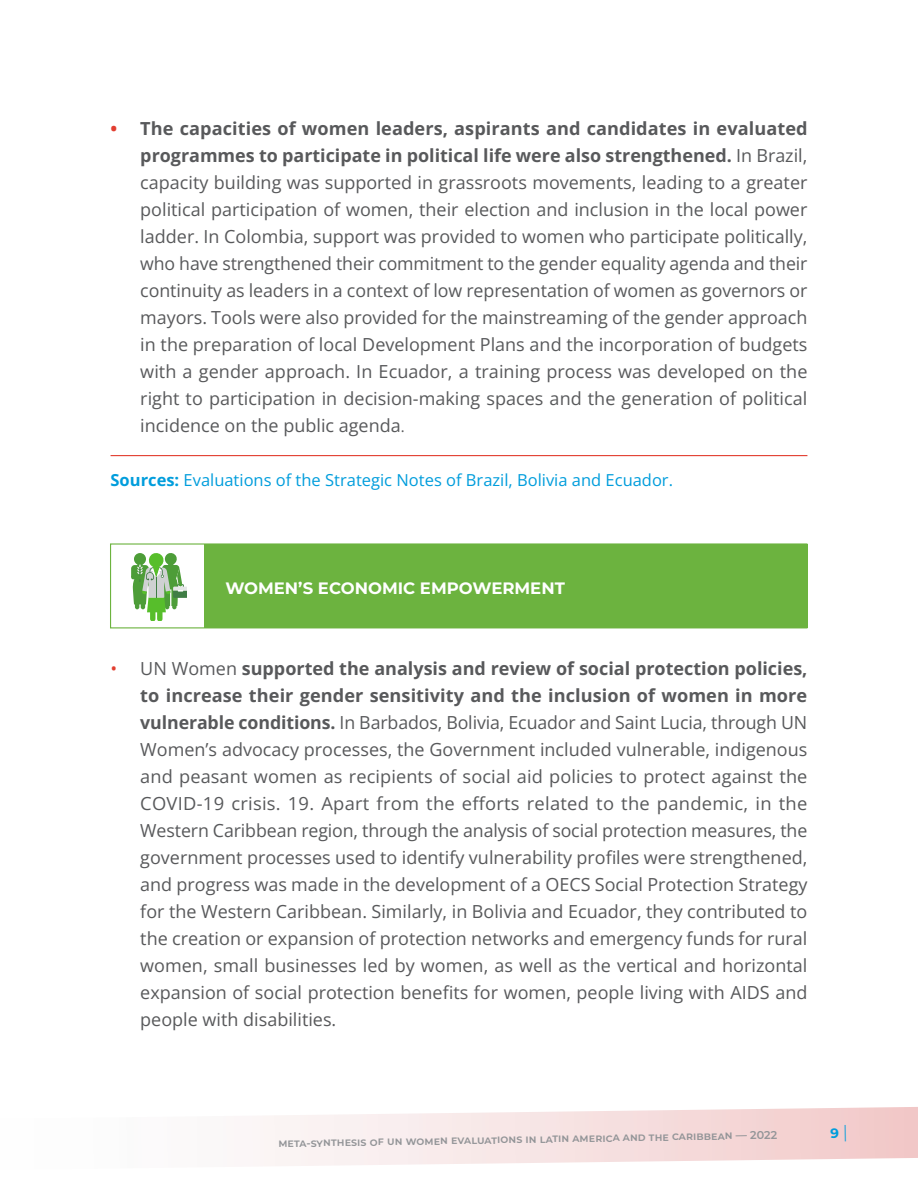
<style>
.page{position:relative;width:918px;height:1188px;background:#fff}
.page>*{position:absolute;margin:0;border:0;box-sizing:border-box;transform-origin:0 0}
.t1{font:18px/27px "Open Sans";color:#58595b;text-align:justify}
.t2{font:16.5px "Open Sans";color:#009ddc}
.t3{font:700 16.5px "Montserrat";color:#fff}
.t4{font:600 11.25px "Montserrat";color:#939598}
.s1{font-weight:700;color:#e23e30}
.s2{font-weight:700}
.s3{font-size:15px}
.s4{color:#e23e30}
</style>
<div class="page">
<svg style="left:263px;top:1107px;width:655px;height:59px"></svg>
<svg style="left:131px;top:554px;width:56px;height:67px"></svg>
<hr style="left:111px;top:455px;width:696px;height:1px;background:#e23e30">
<div style="left:204px;top:544px;width:603px;height:84px;background:#6cb33f"></div>
<div style="left:110px;top:543px;width:698px;height:85px;border:1px solid #6cb33f"></div>
<svg style="left:831px;top:1125px;width:15px;height:17px"></svg>
<p class="t1" style="left:140px;top:115px;width:669px;text-indent:-30px"><span class="s1">•</span> <span class="s2">The capacities of women leaders, aspirants and candidates in evaluated programmes to participate in political life were also strengthened.</span> In Brazil, capacity building was supported in grassroots movements, leading to a greater political participation of women, their election and inclusion in the local power ladder. In Colombia, support was provided to women who participate politically, who have strengthened their commitment to the gender equality agenda and their continuity as leaders in a context of low representation of women as governors or mayors. Tools were also provided for the mainstreaming of the gender approach in the preparation of local Development Plans and the incorporation of budgets with a gender approach. In Ecuador, a training process was developed on the right to participation in decision-making spaces and the generation of political incidence on the public agenda<span class="s3">.</span></p>
<p class="t2" style="left:111px;top:469px;width:564px"><span class="s2">Sources:</span> Evaluations of the Strategic Notes of Brazil, Bolivia and Ecuador.</p>
<p class="t3" style="left:225px;top:577px;width:341px">WOMEN’S ECONOMIC EMPOWERMENT</p>
<p class="t1" style="left:140px;top:655px;width:669px;text-indent:-30px"><span class="s4">•</span> UN Women <span class="s2">supported the analysis and review of social protection policies, to increase their gender sensitivity and the inclusion of women in more vulnerable conditions.</span> In Barbados, Bolivia, Ecuador and Saint Lucia, through UN Women’s advocacy processes, the Government included vulnerable, indigenous and peasant women as recipients of social aid policies to protect against the COVID-19 crisis. 19. Apart from the efforts related to the pandemic, in the Western Caribbean region, through the analysis of social protection measures, the government processes used to identify vulnerability profiles were strengthened, and progress was made in the development of a OECS Social Protection Strategy for the Western Caribbean. Similarly, in Bolivia and Ecuador, they contributed to the creation or expansion of protection networks and emergency funds for rural women, small businesses led by women, as well as the vertical and horizontal expansion of social protection benefits for women, people living with AIDS and people with disabilities.</p>
<p class="t4" style="left:278px;top:1136px;width:501px;rotate:-1deg">meta-synthesis of un women evaluations in latin america and the caribbean — 2022</p>
</div>
